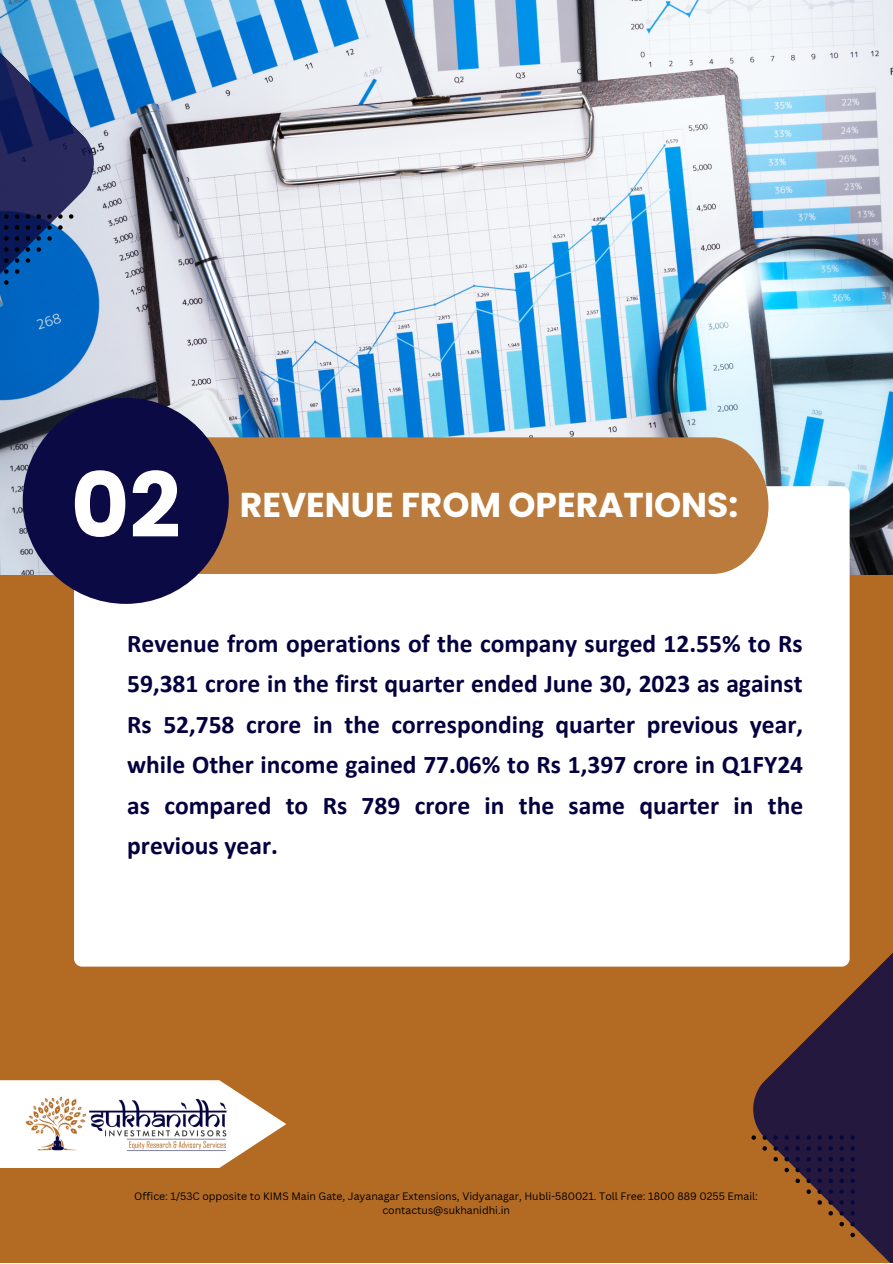
<style>
.page{position:relative;width:893px;height:1264px;background:#fff}
.page>*{position:absolute;margin:0;border:0;box-sizing:border-box;transform-origin:0 0}
.t1{font:700 89.7px "Poppins";color:#fff}
.t2{font:700 34.5px "Poppins";color:#fff}
.t3{font:700 25.5px/40.5px "Calibri";color:#04003f;text-align:justify}
.t4{font:10.5px/14px "Canva Sans";color:#000;text-align:center}
</style>
<div class="page">
<div style="left:0;top:0;width:892px;height:1262px;background:#b36b24"></div>
<img style="left:0;top:0;width:892px;height:574px">
<svg style="left:0;top:0;width:94px;height:411px;background:#3c6ea9"></svg>
<svg style="left:753px;top:861px;width:139px;height:401px;fill:#24183f"></svg>
<svg style="left:0;top:1080px;width:286px;height:87px"></svg>
<img style="left:24px;top:1092px;width:205px;height:63px">
<div style="left:74px;top:486px;width:775px;height:480px;background:#fff;border-radius:8px"></div>
<div style="left:199px;top:437px;width:569px;height:137px;background:#bb7b3c"></div>
<div style="left:23px;top:398px;width:206px;height:206px;background:#0b0a45;border-radius:50%"></div>
<p class="t1" style="left:71px;top:443px;width:111px">02</p>
<p class="t2" style="left:240px;top:480px;width:500px">REVENUE FROM OPERATIONS:</p>
<p class="t3" style="left:127px;top:625px;width:677px">Revenue from operations of the company surged 12.55% to Rs 59,381 crore in the first quarter ended June 30, 2023 as against Rs 52,758 crore in the corresponding quarter previous year, while Other income gained 77.06% to Rs 1,397 crore in Q1FY24 as compared to Rs 789 crore in the same quarter in the previous year.</p>
<p class="t4" style="left:134px;top:1188px;width:625px">Office: 1/53C opposite to KIMS Main Gate, Jayanagar Extensions, Vidyanagar, Hubli-580021. Toll Free: 1800 889 0255 Email: contactus@sukhanidhi.in</p>
</div>
